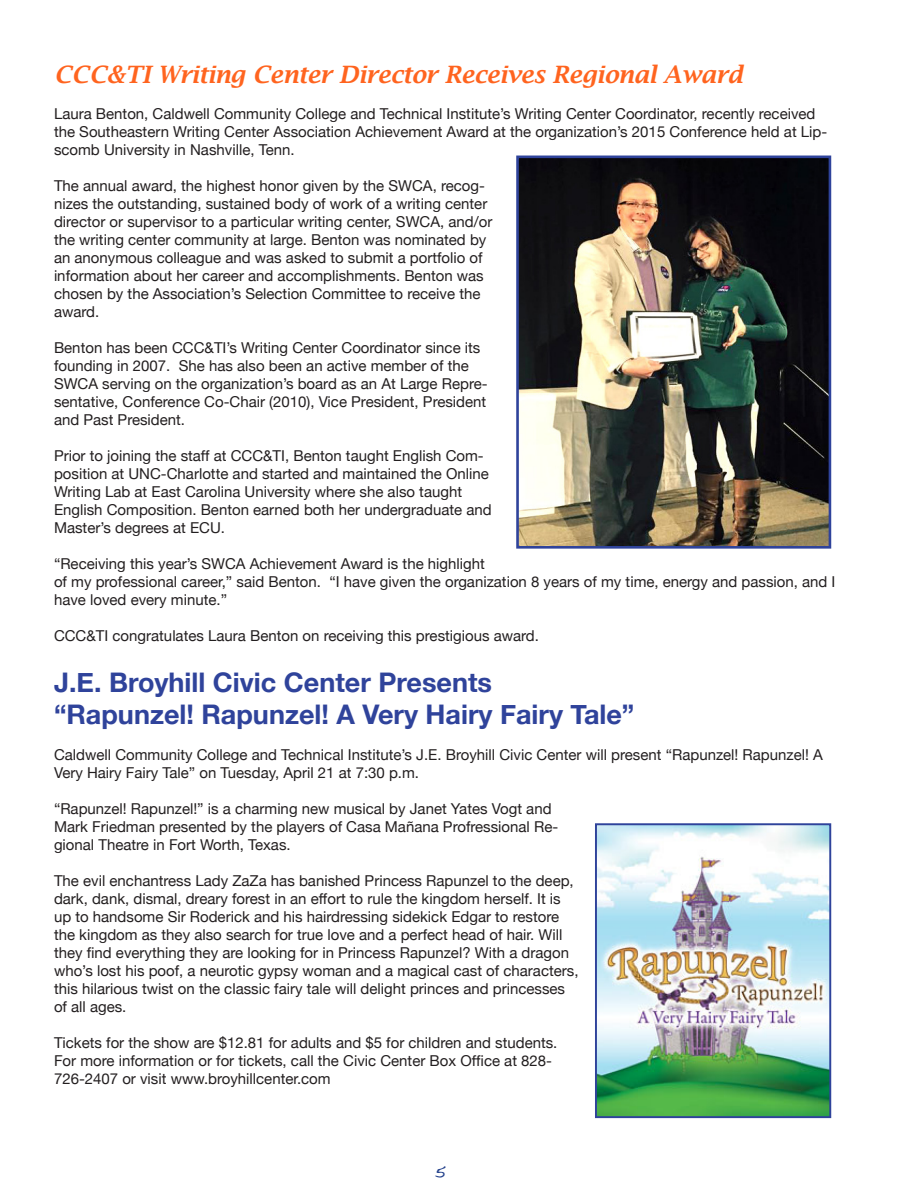
<style>
.page{position:relative;width:918px;height:1188px;background:#fff}
.page>*{position:absolute;margin:0;border:0;box-sizing:border-box;transform-origin:0 0}
.t1{font:700 27px "Helvetica Neue";color:#2f439b}
.t2{font:italic 600 24px "Lucida Bright";letter-spacing:-.01em;color:#ff641f}
.t3{font:21px "Handwriting Dakota";color:#22408b}
.t4{font:15px/18px "Helvetica Neue";color:#231f20}
</style>
<div class="page">
<img style="left:520px;top:160px;width:307px;height:385px">
<div style="left:516px;top:156px;width:315px;height:393px;border:3px solid #2f439b"></div>
<img style="left:598px;top:826px;width:230px;height:289px">
<div style="left:595px;top:823px;width:236px;height:295px;border:2px solid #2f439b"></div>
<p class="t2" style="left:54px;top:61px;width:690px">CCC&amp;TI Writing Center Director Receives Regional Award</p>
<p class="t4" style="left:54px;top:105px;width:775px">Laura Benton, Caldwell Community College and Technical Institute’s Writing Center Coordinator, recently received the Southeastern Writing Center Association Achievement Award at the organization’s 2015 Conference held at Lip&shy;scomb University in Nashville, Tenn.</p>
<p class="t4" style="left:54px;top:177px;width:440px">The annual award, the highest honor given by the SWCA, recog&shy;nizes the outstanding, sustained body of work of a writing center director or supervisor to a particular writing center, SWCA, and/or the writing center community at large. Benton was nominated by an anonymous colleague and was asked to submit a portfolio of information about her career and accomplishments. Benton was chosen by the Association’s Selection Committee to receive the award.</p>
<p class="t4" style="left:54px;top:339px;width:435px">Benton has been CCC&amp;TI’s Writing Center Coordinator since its founding in 2007. She has also been an active member of the SWCA serving on the organization’s board as an At Large Repre&shy;sentative, Conference Co-Chair (2010), Vice President, President and Past President.</p>
<p class="t4" style="left:54px;top:447px;width:439px">Prior to joining the staff at CCC&amp;TI, Benton taught English Com&shy;position at UNC-Charlotte and started and maintained the Online Writing Lab at East Carolina University where she also taught English Composition. Benton earned both her undergraduate and Master’s degrees at ECU.</p>
<p class="t4" style="left:54px;top:555px;width:783px">“Receiving this year’s SWCA Achievement Award is the highlight<br>of my professional career,” said Benton. “I have given the organization 8 years of my time, energy and passion, and I have loved every minute.”</p>
<p class="t4" style="left:54px;top:627px;width:487px">CCC&amp;TI congratulates Laura Benton on receiving this prestigious award.</p>
<p class="t1" style="left:54px;top:665px;width:440px">J.E. Broyhill Civic Center Presents</p>
<p class="t1" style="left:54px;top:698px;width:582px">“Rapunzel! Rapunzel! A Very Hairy Fairy Tale”</p>
<p class="t4" style="left:54px;top:746px;width:770px">Caldwell Community College and Technical Institute’s J.E. Broyhill Civic Center will present “Rapunzel! Rapunzel! A<br>Very Hairy Fairy Tale” on Tuesday, April 21 at 7:30 p.m.</p>
<p class="t4" style="left:54px;top:800px;width:506px">“Rapunzel! Rapunzel!” is a charming new musical by Janet Yates Vogt and<br>Mark Friedman presented by the players of Casa Mañana Profressional Re&shy;gional Theatre in Fort Worth, Texas.</p>
<p class="t4" style="left:54px;top:872px;width:526px">The evil enchantress Lady ZaZa has banished Princess Rapunzel to the deep, dark, dank, dismal, dreary forest in an effort to rule the kingdom herself. It is up to handsome Sir Roderick and his hairdressing sidekick Edgar to restore the kingdom as they also search for true love and a perfect head of hair. Will they find everything they are looking for in Princess Rapunzel? With a dragon who’s lost his poof, a neurotic gypsy woman and a magical cast of characters, this hilarious twist on the classic fairy tale will delight princes and princesses of all ages.</p>
<p class="t4" style="left:54px;top:1034px;width:505px">Tickets for the show are $12.81 for adults and $5 for children and students.<br>For more information or for tickets, call the Civic Center Box Office at 828-<br>726-2407 or visit www.broyhillcenter.com</p>
<p class="t3" style="left:434px;top:1156px;width:13px">5</p>
</div>
